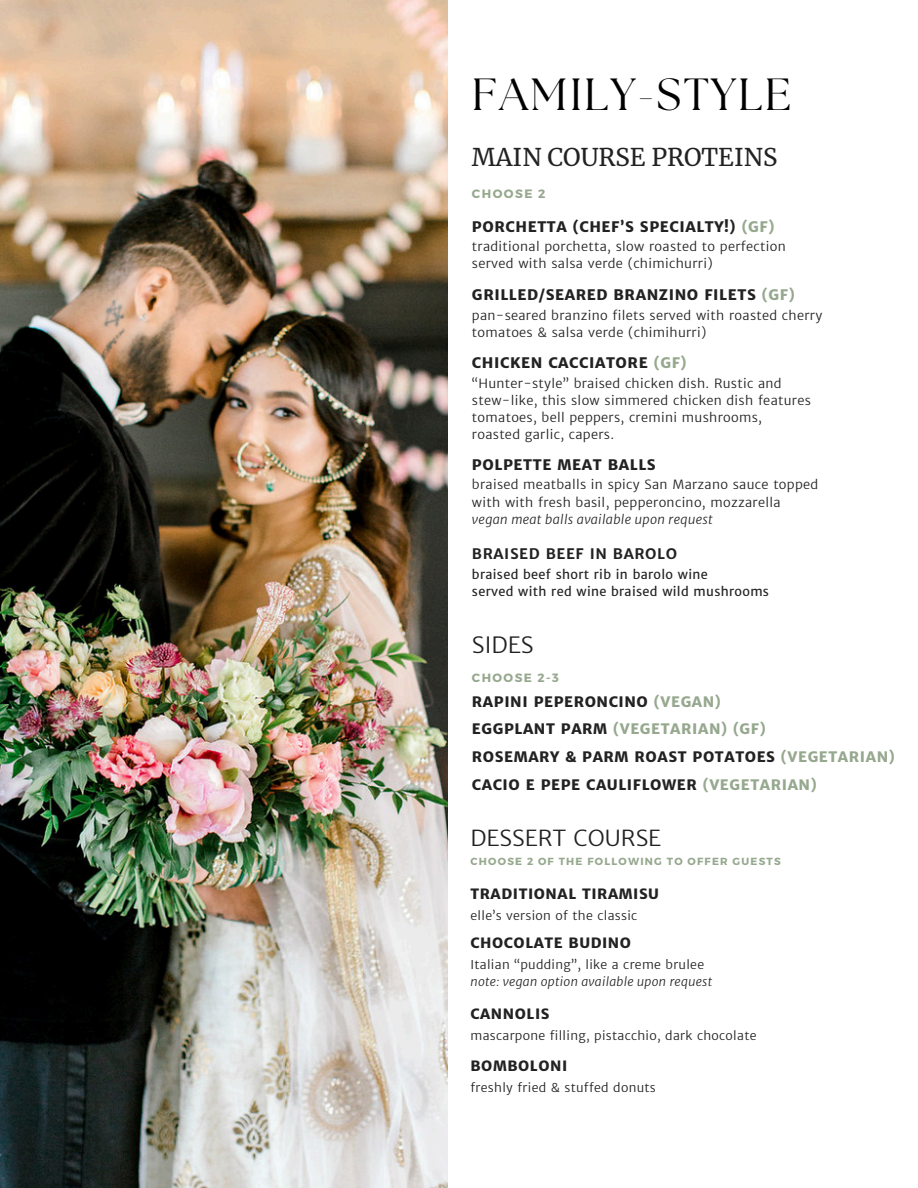
<style>
.page{position:relative;width:918px;height:1188px;background:#fff}
.page>*{position:absolute;margin:0;border:0;box-sizing:border-box;transform-origin:0 0}
.t1{font:45px "The Seasons";letter-spacing:.05em;color:#000}
.t2{font:24.15px "Merriweather";color:#222}
.t3{font:300 22.5px "Merriweather Sans";color:#222}
.t4{font:300 22.2px "Merriweather Sans";color:#222}
.t5{font:800 14.55px "Merriweather Sans";letter-spacing:.04em;color:#222}
.t6{font:800 14.55px "Merriweather Sans";letter-spacing:.04em;color:#96a88e}
.t7{font:700 14.55px "Merriweather Sans";letter-spacing:.04em;color:#222}
.t8{font:800 14.25px "Merriweather Sans";letter-spacing:.04em;color:#222}
.t9{font:300 12.75px/17.1px "Merriweather Sans";letter-spacing:.025em;color:#222}
.t10{font:12.75px "Merriweather Sans";letter-spacing:.025em;color:#222}
.t11{font:italic 300 12.75px "Merriweather Sans";letter-spacing:.025em;color:#222}
.t12{font:300 12.3px "Merriweather Sans";letter-spacing:.025em;color:#222}
.t13{font:italic 300 12.3px "Merriweather Sans";letter-spacing:.025em;color:#222}
.t14{font:700 12.15px "Montserrat";letter-spacing:.12em;color:#96a88e}
.t15{font:700 12px "Montserrat";letter-spacing:.12em;color:#96a88e}
.t16{font:700 10.35px "Montserrat";letter-spacing:.12em;color:#96a88e}
.s1{color:#96a88e}
.s2{color:#222}
</style>
<div class="page">
<img style="left:0;top:0;width:447px;height:1188px">
<p class="t1" style="left:472px;top:74px;width:321px">FAMILY-STYLE</p>
<h3 class="t2" style="left:472px;top:143px;width:307px">MAIN COURSE PROTEINS</h3>
<h5 class="t14" style="left:472px;top:186px;width:75px">CHOOSE 2</h5>
<h4 class="t5" style="left:472px;top:218px;width:304px">PORCHETTA (CHEF’S SPECIALTY!) <span class="s1">(GF)</span></h4>
<h1 class="t9" style="left:472px;top:238px;width:315px">traditional porchetta, slow roasted to perfection</h1>
<h2 class="t9" style="left:472px;top:255px;width:242px">served with salsa verde (chimichurri)</h2>
<h5 class="t5" style="left:472px;top:286px;width:324px">GRILLED/SEARED BRANZINO FILETS <span class="s1">(GF)</span></h5>
<h3 class="t9" style="left:472px;top:307px;width:352px">pan-seared branzino filets served with roasted cherry tomatoes &amp; salsa verde (chimihurri)</h3>
<p class="t5" style="left:472px;top:354px;width:216px">CHICKEN CACCIATORE <span class="s1">(GF)</span></p>
<p class="t9" style="left:472px;top:374px;width:340px">“Hunter-style” braised chicken dish. Rustic and stew-like, this slow simmered chicken dish features tomatoes, bell peppers, cremini mushrooms,</p>
<h3 class="t9" style="left:472px;top:426px;width:144px">roasted garlic, capers.</h3>
<p class="t5" style="left:472px;top:456px;width:185px">POLPETTE MEAT BALLS</p>
<h3 class="t9" style="left:472px;top:476px;width:348px">braised meatballs in spicy San Marzano sauce topped with with fresh basil, pepperoncino, mozzarella</h3>
<h5 class="t11" style="left:472px;top:511px;width:242px">vegan meat balls available upon request</h5>
<h5 class="t7" style="left:472px;top:545px;width:207px">BRAISED BEEF IN BAROLO</h5>
<p class="t10" style="left:472px;top:566px;width:237px">braised beef short rib in barolo wine</p>
<h3 class="t10" style="left:472px;top:583px;width:299px">served with red wine braised wild mushrooms</h3>
<p class="t3" style="left:472px;top:631px;width:63px">SIDES</p>
<h2 class="t15" style="left:472px;top:670px;width:88px">CHOOSE 2-3</h2>
<h3 class="t5" style="left:472px;top:693px;width:250px">RAPINI PEPERONCINO <span class="s1">(VEGAN)</span></h3>
<h3 class="t6" style="left:472px;top:720px;width:295px"><span class="s2">EGGPLANT PARM</span> (VEGETARIAN) (GF)</h3>
<h3 class="t5" style="left:472px;top:775px;width:346px">CACIO E PEPE CAULIFLOWER <span class="s1">(VEGETARIAN)</span></h3>
<h3 class="t5" style="left:472px;top:748px;width:424px">ROSEMARY &amp; PARM ROAST POTATOES <span class="s1">(VEGETARIAN)</span></h3>
<h4 class="t4" style="left:471px;top:824px;width:192px">DESSERT COURSE</h4>
<h3 class="t16" style="left:471px;top:855px;width:312px">CHOOSE 2 OF THE FOLLOWING TO OFFER GUESTS</h3>
<p class="t8" style="left:471px;top:885px;width:190px">TRADITIONAL TIRAMISU</p>
<h2 class="t12" style="left:471px;top:908px;width:168px">elle’s version of the classic</h2>
<h3 class="t8" style="left:471px;top:934px;width:162px">CHOCOLATE BUDINO</h3>
<h3 class="t12" style="left:471px;top:957px;width:235px">Italian “pudding”, like a creme brulee</h3>
<p class="t13" style="left:471px;top:974px;width:243px">note: vegan option available upon request</p>
<p class="t8" style="left:471px;top:1005px;width:80px">CANNOLIS</p>
<h5 class="t12" style="left:471px;top:1028px;width:288px">mascarpone filling, pistacchio, dark chocolate</h5>
<p class="t8" style="left:471px;top:1057px;width:98px">BOMBOLONI</p>
<h3 class="t12" style="left:471px;top:1080px;width:187px">freshly fried &amp; stuffed donuts</h3>
</div>
